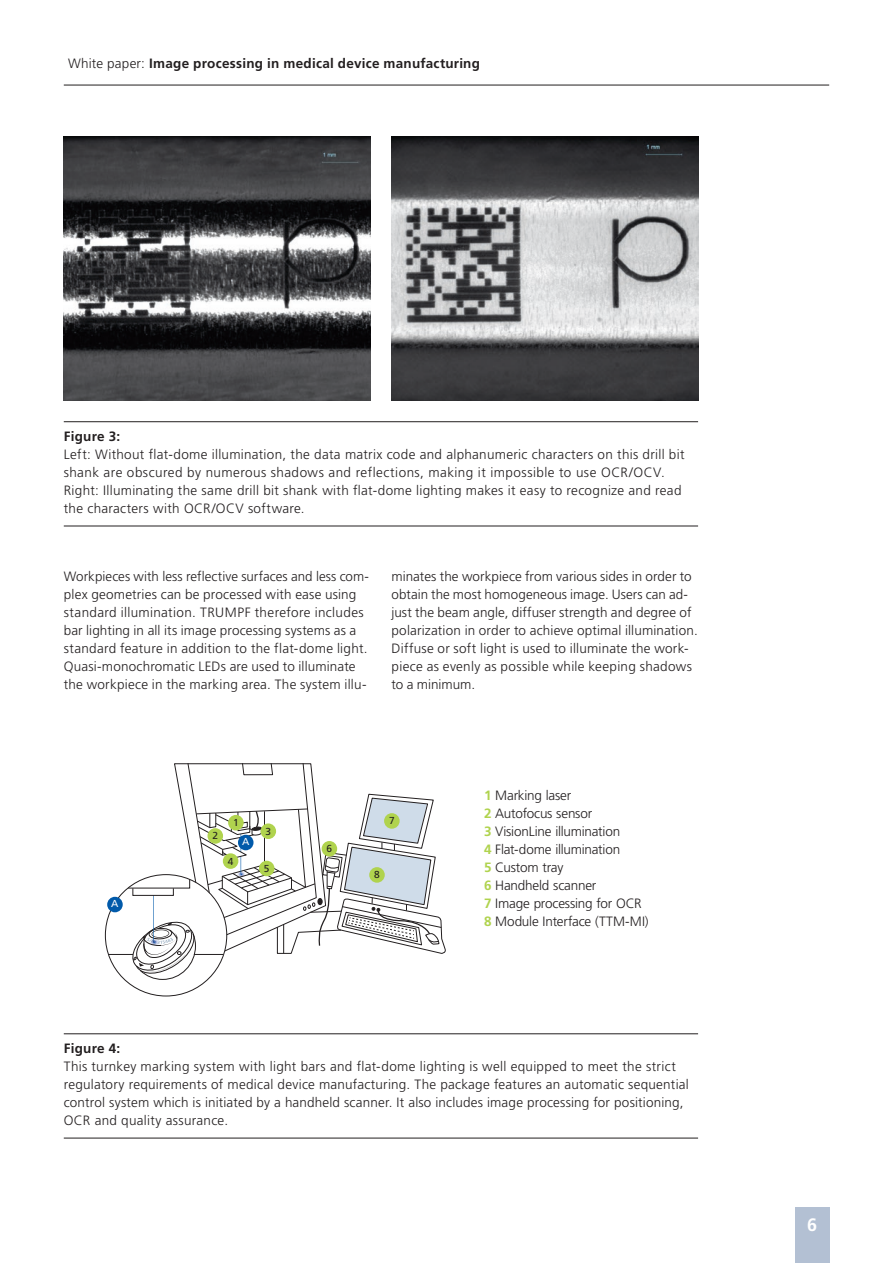
<style>
.page{position:relative;width:893px;height:1263px;background:#fff}
.page>*{position:absolute;margin:0;border:0;box-sizing:border-box;transform-origin:0 0}
.t1{font:700 18px "Frutiger LT Pro";color:#fff}
._10_BU_9pt_Linien{font:300 13.5px/18px "Frutiger LT Pro";letter-spacing:.02em;color:#231f20}
._06_Copy_EN{font:300 13.5px/18px "Frutiger LT Pro";letter-spacing:.01em;color:#231f20}
._06_Copy_EN-2{font:300 13.5px/18px "Frutiger LT Pro";letter-spacing:-.015em;color:#231f20}
.t2{font:700 13.5px "Frutiger LT Pro";letter-spacing:.02em;color:#231f20}
.t3{font:10.2px "Frutiger LT Pro";color:#231f20}
.t4{font:10.2px "Frutiger LT Pro";color:#fff}
.s1{font-weight:300}
.s2{font-weight:700}
.s3{font-weight:700;color:#b0d34e}
</style>
<div class="page">
<hr style="left:64px;top:85px;width:765px;height:1px;background:#231f20">
<div style="left:795px;top:1207px;width:34px;height:56px;background:#b3c0d3"></div>
<img style="left:64px;top:137px;width:306px;height:264px">
<img style="left:392px;top:137px;width:306px;height:264px">
<hr style="left:64px;top:1033px;width:634px;height:1px;background:#231f20">
<hr style="left:64px;top:1138px;width:634px;height:1px;background:#231f20">
<hr style="left:64px;top:421px;width:634px;height:1px;background:#231f20">
<hr style="left:64px;top:526px;width:634px;height:1px;background:#231f20">
<svg style="left:108px;top:763px;width:338px;height:217px"></svg>
<div style="left:228px;top:815px;width:16px;height:15px;background:#b0d34e;border-radius:50%"></div>
<div style="left:208px;top:828px;width:15px;height:16px;background:#b0d34e;border-radius:50%"></div>
<div style="left:223px;top:853px;width:15px;height:16px;background:#b0d34e;border-radius:50%"></div>
<div style="left:322px;top:841px;width:15px;height:15px;background:#b0d34e;border-radius:50%"></div>
<div style="left:384px;top:813px;width:16px;height:16px;background:#b0d34e;border-radius:50%"></div>
<div style="left:369px;top:867px;width:16px;height:16px;background:#b0d34e;border-radius:50%"></div>
<div style="left:261px;top:823px;width:15px;height:16px;background:#b0d34e;border-radius:50%"></div>
<div style="left:259px;top:861px;width:15px;height:15px;background:#b0d34e;border-radius:50%"></div>
<div style="left:238px;top:835px;width:15px;height:15px;background:#015aaa;border-radius:50%"></div>
<div style="left:107px;top:897px;width:16px;height:15px;background:#015aaa;border-radius:50%"></div>
<p class="t2" style="left:68px;top:55px;width:414px"><span class="s1">White paper:</span> Image processing in medical device manufacturing</p>
<p class="_10_BU_9pt_Linien" style="left:64px;top:427px;width:622px"><span class="s2">Figure 3:<br></span>Left: Without flat-dome illumination, the data matrix code and alphanumeric characters on this drill bit shank are obscured by numerous shadows and reflections, making it impossible to use OCR/OCV.<br>Right: Illuminating the same drill bit shank with flat-dome lighting makes it easy to recognize and read the characters with OCR/OCV software.</p>
<p class="_06_Copy_EN" style="left:64px;top:567px;width:307px">Workpieces with less reflective surfaces and less com&shy;plex geometries can be processed with ease using standard illumination. TRUMPF therefore includes bar lighting in all its image processing systems as a standard feature in addition to the flat-dome light.<br>Quasi-monochromatic LEDs are used to illuminate the workpiece in the marking area. The system illu-</p>
<p class="_06_Copy_EN" style="left:392px;top:567px;width:308px">minates the workpiece from various sides in order to obtain the most homogeneous image. Users can ad&shy;just the beam angle, diffuser strength and degree of polarization in order to achieve optimal illumination.<br>Diffuse or soft light is used to illuminate the work&shy;piece as evenly as possible while keeping shadows to a minimum.</p>
<p class="t4" style="left:111px;top:898px;width:9px">A</p>
<p class="t3" style="left:212px;top:830px;width:7px">2</p>
<p class="t3" style="left:233px;top:817px;width:7px">1</p>
<p class="t3" style="left:228px;top:855px;width:7px">4</p>
<p class="t4" style="left:242px;top:836px;width:9px">A</p>
<p class="t3" style="left:266px;top:825px;width:7px">3</p>
<p class="t3" style="left:264px;top:862px;width:7px">5</p>
<p class="t3" style="left:327px;top:843px;width:7px">6</p>
<p class="t3" style="left:389px;top:815px;width:7px">7</p>
<p class="t3" style="left:374px;top:869px;width:7px">8</p>
<p class="_06_Copy_EN-2" style="left:484px;top:786px;width:166px"><span class="s3">1</span> Marking laser<br><span class="s3">2</span> Autofocus sensor<br><span class="s3">3</span> VisionLine illumination<br><span class="s3">4</span> Flat-dome illumination<br><span class="s3">5</span> Custom tray<br><span class="s3">6</span> Handheld scanner<br><span class="s3">7</span> Image processing for OCR<br><span class="s3">8</span> Module Interface (TTM-MI)</p>
<p class="_10_BU_9pt_Linien" style="left:64px;top:1039px;width:626px"><span class="s2">Figure 4:<br></span>This turnkey marking system with light bars and flat-dome lighting is well equipped to meet the strict regulatory requirements of medical device manufacturing. The package features an automatic sequential control system which is initiated by a handheld scanner. It also includes image processing for positioning, OCR and quality assurance.</p>
<h1 class="t1" style="left:807px;top:1214px;width:12px">6</h1>
</div>
